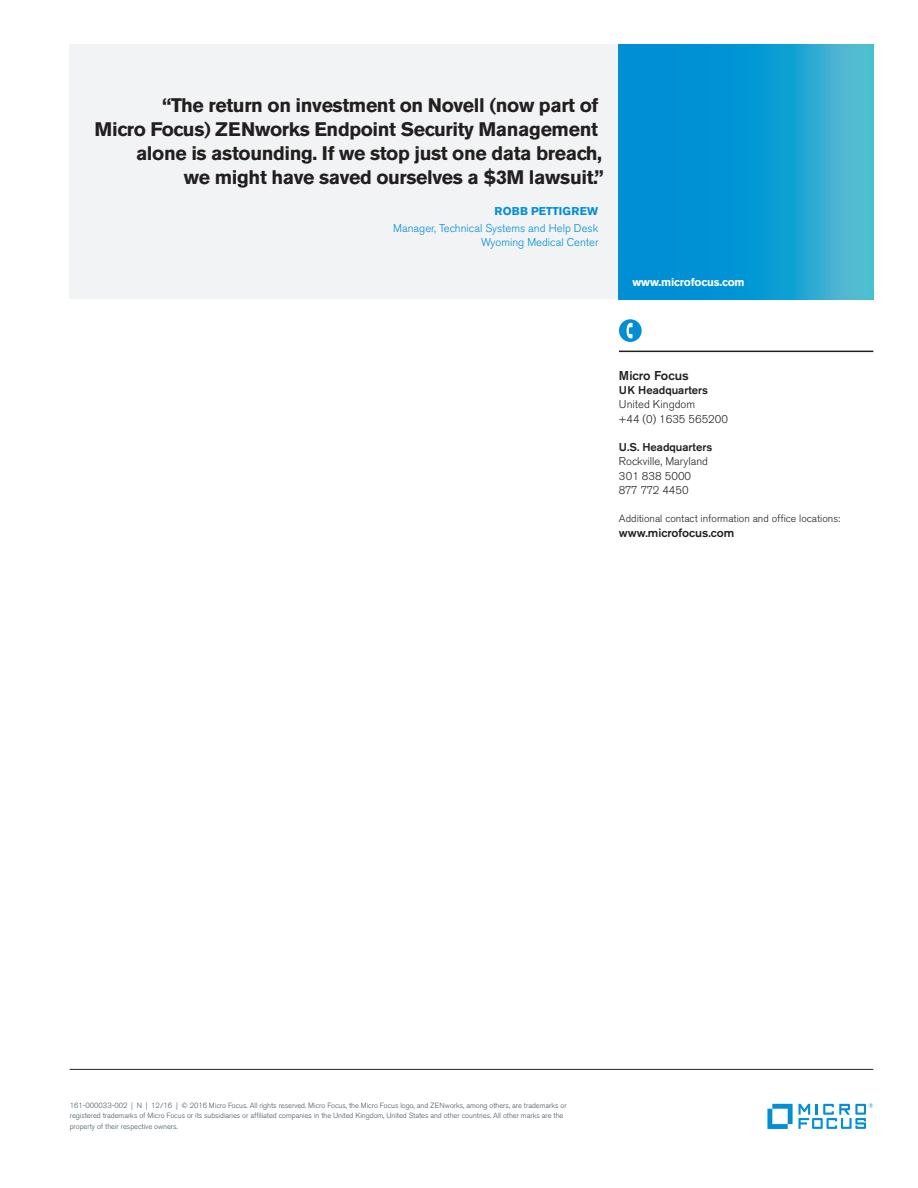
<style>
.page{position:relative;width:918px;height:1188px;background:#fff}
.page>*{position:absolute;margin:0;border:0;box-sizing:border-box;transform-origin:0 0}
.pull_quote_13_16_ali{font:700 19.5px "Akzidenz Grotesk BE";letter-spacing:-.02em;color:#231f20}
.caption_7_9_5_bold{font:500 12.75px "Akzidenz Grotesk BE";color:#231f20}
.caption_7_9_5{font:500 12px "Akzidenz Grotesk BE";color:#231f20}
.caption_7_9_5-2{font:300 11.25px "Akzidenz Grotesk BE";color:#231f20}
.quote_title_7_5_11_i{font:300 11.25px "Akzidenz Grotesk BE";color:#008fd5}
.caption_7_9_5-3{font:500 11.25px "Akzidenz Grotesk BE";color:#231f20}
.quote_company_7_5_9{font:300 11.25px "Akzidenz Grotesk BE";color:#008fd5}
.caption_7_5_9_5_bold{font:700 11.25px "Akzidenz Grotesk BE";letter-spacing:-.01em;color:#fff}
.quote_name_7_5_11-re{font:700 11.25px "Akzidenz Grotesk BE";color:#008fd5}
.caption_7_9_5-4{font:300 11.25px "Akzidenz Grotesk BE";letter-spacing:-.04em;color:#231f20}
.caption_7_9_5-5{font:300 10.5px "Akzidenz Grotesk BE";color:#231f20}
.mousetype-legal_5_7{font:300 7.5px/10.5px "Akzidenz Grotesk BE";letter-spacing:-.005em;color:#45555f}
</style>
<div class="page">
<div style="left:70px;top:45px;width:549px;height:254px;background:#f2f3f4"></div>
<hr style="left:70px;top:1069px;width:803px;height:1px;background:#231f20">
<hr style="left:619px;top:351px;width:254px;height:1px;background:#231f20">
<div style="left:619px;top:319px;width:23px;height:23px;background:#008fd5;border-radius:50%"></div>
<svg style="left:627px;top:323px;width:6px;height:15px"></svg>
<svg style="left:767px;top:1104px;width:26px;height:25px"></svg>
<svg style="left:799px;top:1103px;width:74px;height:26px"></svg>
<svg style="left:619px;top:45px;width:254px;height:254px"></svg>
<p class="pull_quote_13_16_ali" style="left:162px;top:94px;width:438px">“The return on investment on Novell (now part of</p>
<p class="pull_quote_13_16_ali" style="left:95px;top:118px;width:505px">Micro Focus) ZENworks Endpoint Security Management</p>
<p class="pull_quote_13_16_ali" style="left:136px;top:142px;width:467px">alone is astounding. If we stop just one data breach,</p>
<p class="pull_quote_13_16_ali" style="left:184px;top:166px;width:421px">we might have saved ourselves a $3M lawsuit.”</p>
<p class="quote_name_7_5_11-re" style="left:495px;top:205px;width:105px">ROBB PETTIGREW</p>
<p class="quote_title_7_5_11_i" style="left:393px;top:221px;width:207px">Manager, Technical Systems and Help Desk</p>
<p class="quote_company_7_5_9" style="left:481px;top:236px;width:119px">Wyoming Medical Center</p>
<p class="caption_7_5_9_5_bold" style="left:632px;top:275px;width:114px">www.microfocus.com</p>
<p class="caption_7_9_5_bold" style="left:619px;top:368px;width:71px">Micro Focus</p>
<p class="caption_7_9_5-3" style="left:619px;top:383px;width:91px">UK Headquarters</p>
<p class="caption_7_9_5-2" style="left:619px;top:398px;width:78px">United Kingdom</p>
<p class="caption_7_9_5-2" style="left:619px;top:412px;width:110px">+44 (0) 1635 565200</p>
<p class="caption_7_9_5-3" style="left:619px;top:440px;width:95px">U.S. Headquarters</p>
<p class="caption_7_9_5-2" style="left:619px;top:455px;width:91px">Rockville, Maryland</p>
<p class="caption_7_9_5-2" style="left:619px;top:469px;width:74px">301 838 5000</p>
<p class="caption_7_9_5-4" style="left:619px;top:484px;width:71px">877 772 4450</p>
<p class="caption_7_9_5-5" style="left:619px;top:513px;width:223px">Additional contact information and office locations:</p>
<p class="caption_7_9_5" style="left:619px;top:525px;width:117px">www.microfocus.com</p>
<p class="mousetype-legal_5_7" style="left:70px;top:1100px;width:499px">161-000033-002 | N | 12/16 | © 2016 Micro Focus. All rights reserved. Micro Focus, the Micro Focus logo, and ZENworks, among others, are trademarks or registered trademarks of Micro Focus or its subsidiaries or affiliated companies in the United Kingdom, United States and other countries. All other marks are the property of their respective owners.</p>
</div>
